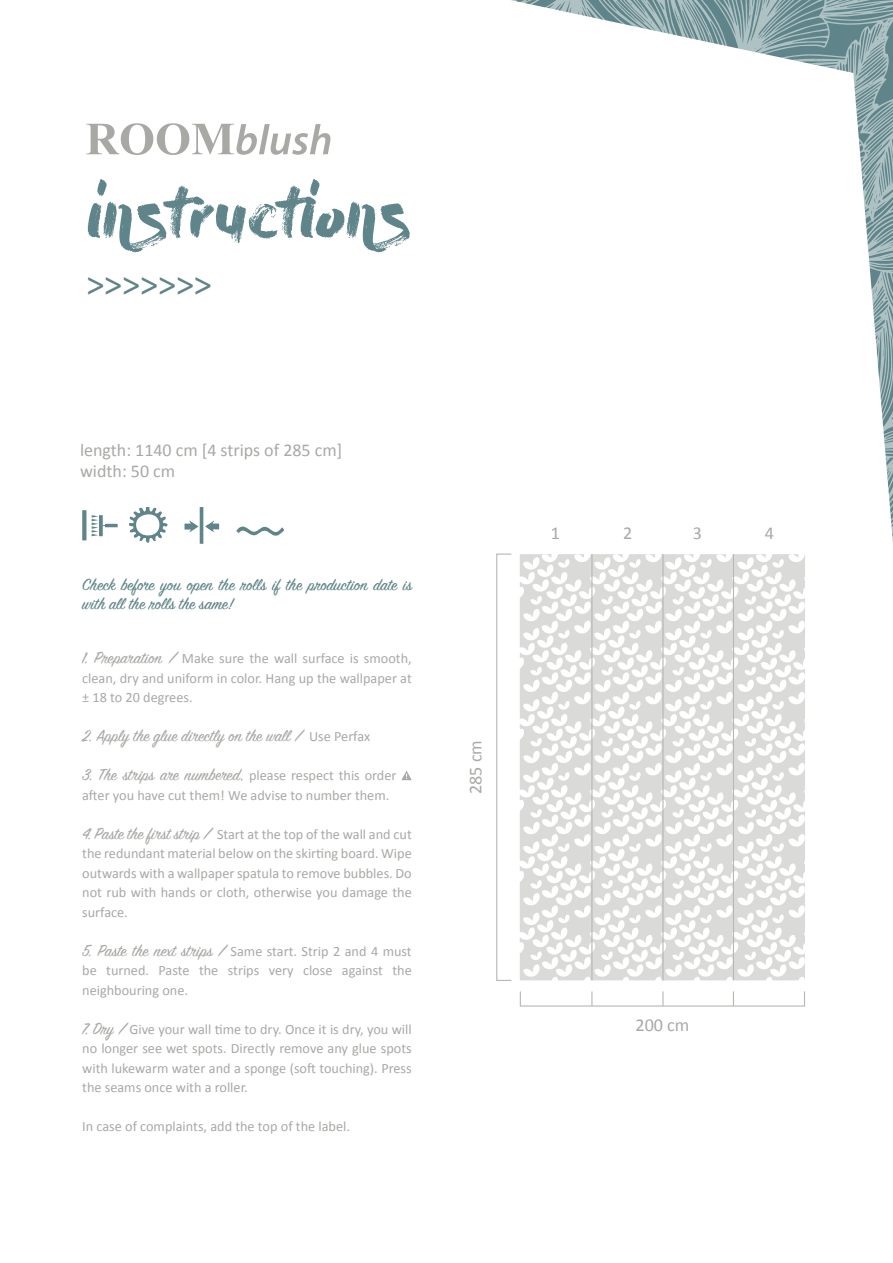
<style>
.page{position:relative;width:893px;height:1263px;background:#fff}
.page>*{position:absolute;margin:0;border:0;box-sizing:border-box;transform-origin:0 0}
.t1{font:67.5px "Dry Brush";letter-spacing:-.035em;color:#5f8489}
.t2{font:36px "Calibri";color:#5f8489}
.t3{font:18.15px "Calibri";color:#a8a8a5}
.t4{font:18px "Sign Painter House Script";color:#a8a8a5}
.t5{font:18px/19.5px "Sign Painter House Script";color:#5f8489}
.t6{font:18px "Calibri";color:#a8a8a5}
.t7{font:14.25px/19.5px "Calibri";color:#a8a8a5;text-align:justify}
.s1{font-family:"Sign Painter House Script";font-size:18px}
.s2{font-family:"Calibri";font-size:14.25px}
</style>
<div class="page">
<svg style="left:401px;top:0;width:492px;height:781px"></svg>
<svg style="left:872px;top:753px;width:8px;height:10px"></svg>
<svg style="left:605px;top:523px;width:7px;height:3px"></svg>
<svg style="left:763px;top:45px;width:9px;height:4px"></svg>
<svg style="left:518px;top:368px;width:8px;height:6px"></svg>
<svg style="left:881px;top:465px;width:12px;height:9px"></svg>
<svg style="left:758px;top:35px;width:5px;height:4px"></svg>
<svg style="left:819px;top:237px;width:3px;height:4px"></svg>
<svg style="left:867px;top:485px;width:4px;height:7px"></svg>
<svg style="left:603px;top:421px;width:7px;height:3px"></svg>
<svg style="left:441px;top:178px;width:4px;height:5px"></svg>
<div style="left:496px;top:554px;width:16px;height:427px;border:1px solid #b6b7b2"></div>
<svg style="left:510px;top:541px;width:296px;height:439px"></svg>
<div style="left:520px;top:991px;width:285px;height:15px;border:1px solid #b6b7b2"></div>
<svg style="left:591px;top:991px;width:1px;height:15px"></svg>
<svg style="left:662px;top:991px;width:1px;height:15px"></svg>
<svg style="left:733px;top:991px;width:1px;height:15px"></svg>
<hr style="left:591px;top:554px;width:1px;height:426px;background:#b6b7b2">
<hr style="left:662px;top:554px;width:1px;height:426px;background:#b6b7b2">
<hr style="left:733px;top:554px;width:1px;height:426px;background:#b6b7b2">
<svg style="left:401px;top:771px;width:11px;height:9px"></svg>
<svg style="left:184px;top:507px;width:35px;height:37px"></svg>
<svg style="left:82px;top:510px;width:4px;height:30px"></svg>
<svg style="left:92px;top:515px;width:26px;height:21px"></svg>
<svg style="left:129px;top:507px;width:39px;height:36px"></svg>
<svg style="left:236px;top:526px;width:48px;height:10px"></svg>
<svg style="left:86px;top:123px;width:244px;height:32px"></svg>
<p class="t1" style="left:86px;top:175px;width:327px">INSTRUCTIONS</p>
<p class="t2" style="left:86px;top:262px;width:127px">&gt;&gt;&gt;&gt;&gt;&gt;&gt;</p>
<p class="t6" style="left:80px;top:439px;width:264px">length: 1140 cm [4 strips of 285 cm]</p>
<p class="t6" style="left:80px;top:460px;width:97px">width: 50 cm</p>
<p class="t5" style="left:82px;top:576px;width:331px">Check before you open the rolls if the production date is with all the rolls the same!</p>
<p class="t7" style="left:82px;top:648px;width:331px"><span class="s1">1. Preparation /</span> Make sure the wall surface is smooth, clean, dry and uniform in color. Hang up the wallpaper at ± 18 to 20 degrees.</p>
<p class="t4" style="left:82px;top:725px;width:289px">2. Apply the glue directly on the wall / <span class="s2">Use Perfax</span></p>
<p class="t4" style="left:82px;top:764px;width:316px">3. The strips are numbered, <span class="s2">please respect this order</span></p>
<p class="t7" style="left:82px;top:784px;width:309px">after you have cut them! We advise to number them.</p>
<p class="t7" style="left:82px;top:823px;width:331px"><span class="s1">4. Paste the first strip /</span> Start at the top of the wall and cut the redundant material below on the skirting board. Wipe outwards with a wallpaper spatula to remove bubbles. Do not rub with hands or cloth, otherwise you damage the surface.</p>
<p class="t7" style="left:82px;top:940px;width:331px"><span class="s1">5. Paste the next strips /</span> Same start. Strip 2 and 4 must be turned. Paste the strips very close against the neighbouring one.</p>
<p class="t7" style="left:82px;top:1018px;width:331px"><span class="s1">7. Dry /</span> Give your wall time to dry. Once it is dry, you will no longer see wet spots. Directly remove any glue spots with lukewarm water and a sponge (soft touching). Press the seams once with a roller.</p>
<p class="t7" style="left:82px;top:1116px;width:269px">In case of complaints, add the top of the label.</p>
<p class="t3" style="left:464px;top:794px;width:55px;rotate:-90deg">285 cm</p>
<p class="t3" style="left:551px;top:522px;width:11px">1</p>
<p class="t3" style="left:623px;top:522px;width:11px">2</p>
<p class="t3" style="left:693px;top:522px;width:11px">3</p>
<p class="t3" style="left:765px;top:522px;width:11px">4</p>
<p class="t3" style="left:635px;top:1014px;width:55px">200 cm</p>
</div>
